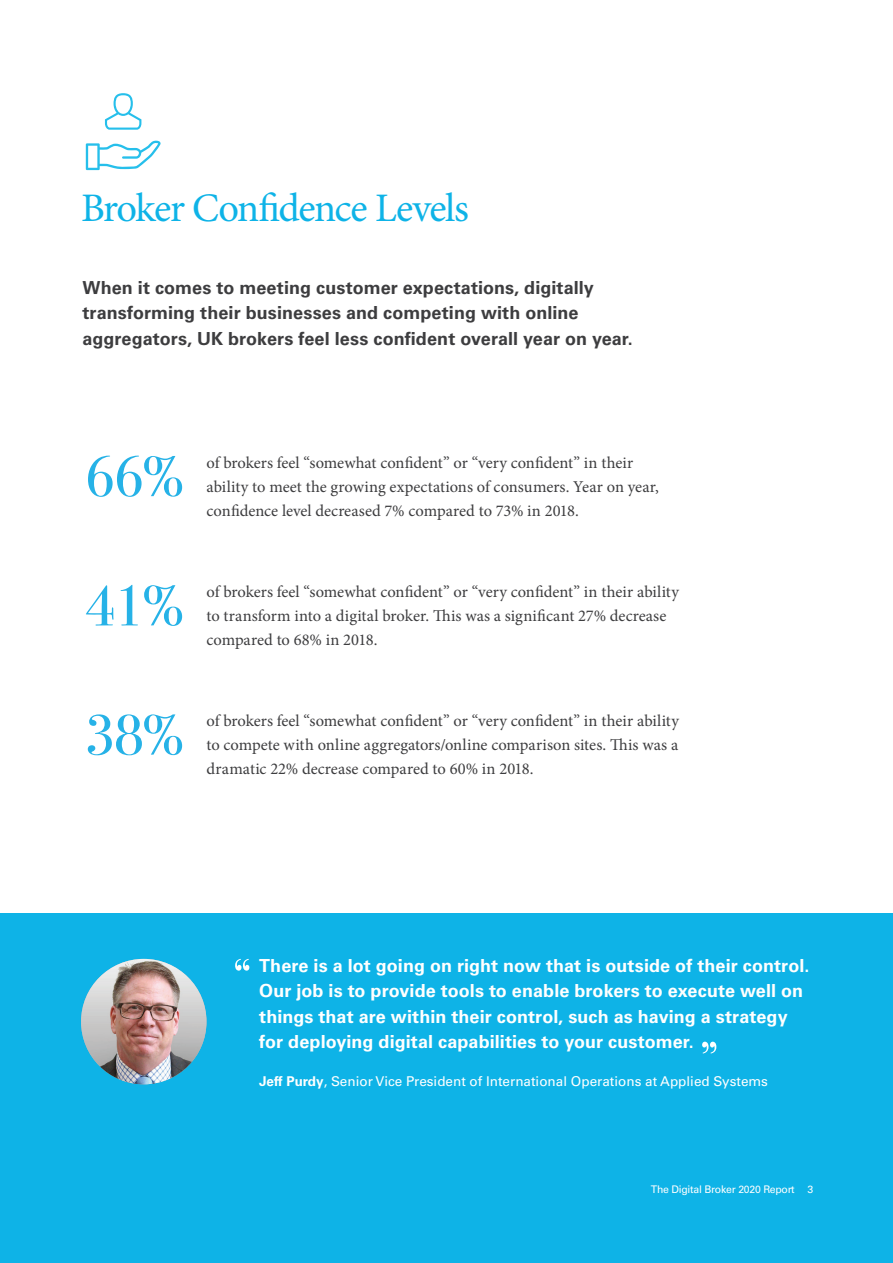
<style>
.page{position:relative;width:893px;height:1263px;background:#fff}
.page>*{position:absolute;margin:0;border:0;box-sizing:border-box;transform-origin:0 0}
.t1{font:57px "Bodoni Svty Two ITCTT";color:#26b2e7}
.t2{font:40.5px "Minion Pro";letter-spacing:-.035em;color:#0eb3e7}
.t3{font:700 18px/25.5px "Univers LT Std";letter-spacing:.005em;color:#fff}
.t4{font:700 18px/25.5px "Univers LT Std";letter-spacing:.005em;color:#3d3d3f}
.t5{font:16.5px/24px "Minion Pro";color:#3d3d3f}
.t6{font:13.5px "Univers LT Std";color:#fff}
.t7{font:10.5px "Univers LT Std";letter-spacing:-.025em;color:#fff}
.s1{font-weight:700}
</style>
<div class="page">
<div style="left:0;top:914px;width:893px;height:349px;background:#0eb3e7"></div>
<svg style="left:702px;top:1042px;width:14px;height:11px"></svg>
<svg style="left:86px;top:140px;width:75px;height:30px"></svg>
<svg style="left:105px;top:93px;width:36px;height:37px"></svg>
<svg style="left:235px;top:959px;width:14px;height:12px"></svg>
<img style="left:81px;top:959px;width:125px;height:125px;border-radius:63px">
<h2 class="t2" style="left:81px;top:181px;width:389px">Broker Confidence Levels</h2>
<p class="t4" style="left:83px;top:275px;width:552px">When it comes to meeting customer expectations, digitally transforming their businesses and competing with online aggregators, UK brokers feel less confident overall year on year.</p>
<h1 class="t1" style="left:85px;top:430px;width:100px">66%</h1>
<p class="t5" style="left:206px;top:451px;width:454px">of brokers feel “somewhat confident” or “very confident” in their ability to meet the growing expectations of consumers. Year on year, confidence level decreased 7% compared to 73% in 2018.</p>
<h1 class="t1" style="left:85px;top:559px;width:100px">41%</h1>
<p class="t5" style="left:206px;top:580px;width:474px">of brokers feel “somewhat confident” or “very confident” in their ability to transform into a digital broker. This was a significant 27% decrease compared to 68% in 2018.</p>
<h1 class="t1" style="left:85px;top:688px;width:100px">38%</h1>
<p class="t5" style="left:206px;top:709px;width:474px;text-align:justify">of brokers feel “somewhat confident” or “very confident” in their ability to compete with online aggregators/online comparison sites. This was a dramatic 22% decrease compared to 60% in 2018.</p>
<p class="t3" style="left:259px;top:953px;width:552px">There is a lot going on right now that is outside of their control.<br>Our job is to provide tools to enable brokers to execute well on things that are within their control, such as having a strategy for deploying digital capabilities to your customer.</p>
<p class="t6" style="left:259px;top:1073px;width:510px"><span class="s1">Jeff Purdy</span>, Senior Vice President of International Operations at Applied Systems</p>
<p class="t7" style="left:651px;top:1183px;width:164px">The Digital Broker 2020 Report 3</p>
</div>
